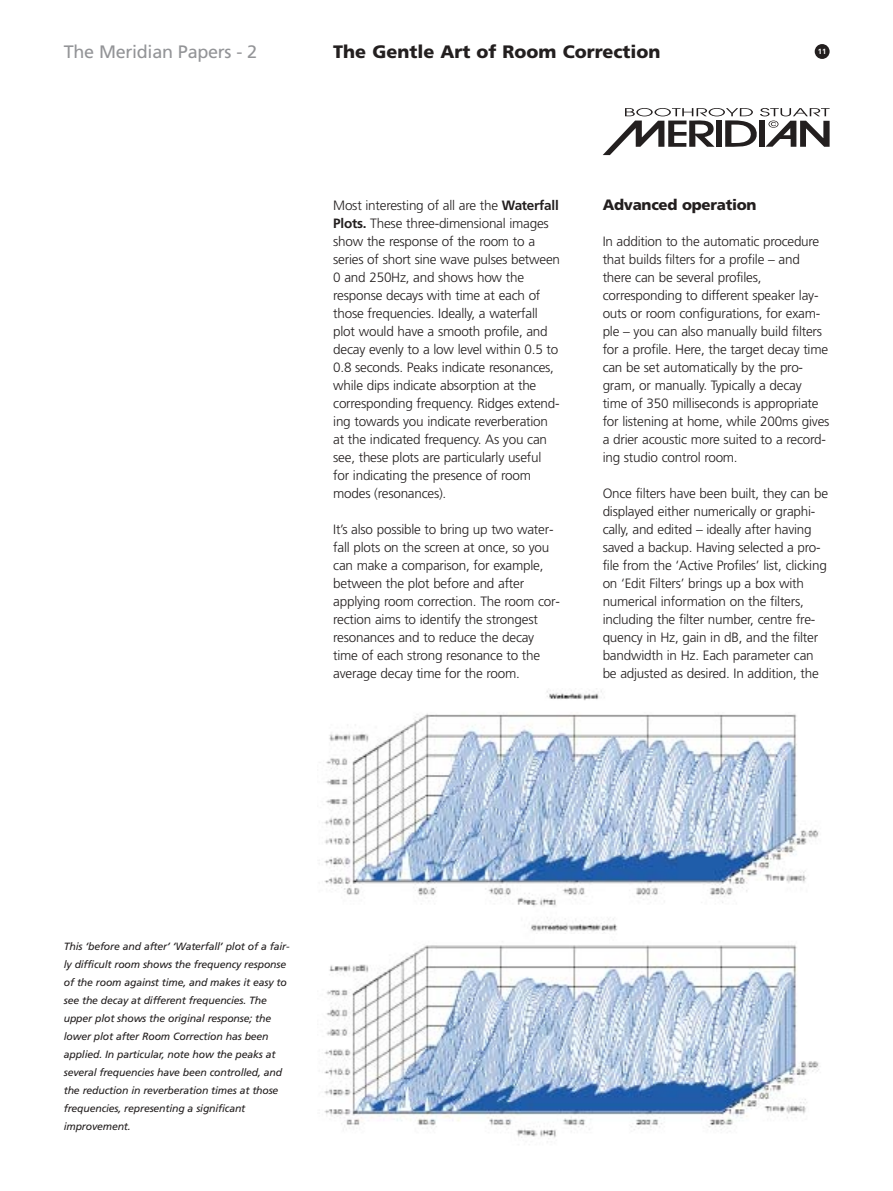
<style>
.page{position:relative;width:893px;height:1191px;background:#fff}
.page>*{position:absolute;margin:0;border:0;box-sizing:border-box;transform-origin:0 0}
.t1{font:900 18px "Frutiger";color:#231f1f}
.t2{font:18px "Frutiger";letter-spacing:-.015em;color:#939497}
.t3{font:900 15px "Frutiger";letter-spacing:-.02em;color:#231f1f}
.t4{font:300 13.5px/18px "Frutiger";letter-spacing:-.015em;color:#231f1f}
.t5{font:italic 10.5px/18px "Frutiger";letter-spacing:-.015em;color:#231f1f}
.t6{font:700 7.5px "Frutiger";color:#fff}
.s1{font-weight:700}
</style>
<div class="page">
<svg style="left:603px;top:108px;width:226px;height:47px"></svg>
<div style="left:814px;top:44px;width:15px;height:15px;background:#231f1f;border-radius:50%"></div>
<img style="left:324px;top:690px;width:495px;height:452px">
<div style="left:535px;top:935px;width:74px;height:9px;background:#fff"></div>
<h1 class="t2" style="left:64px;top:44px;width:195px">The Meridian Papers - 2</h1>
<h1 class="t1" style="left:333px;top:44px;width:329px">The Gentle Art of Room Correction</h1>
<p class="t6" style="left:818px;top:48px;width:10px">11</p>
<p class="t4" style="left:333px;top:198px;width:228px">Most interesting of all are the <span class="s1">Waterfall Plots.</span> These three-dimensional images show the response of the room to a series of short sine wave pulses between 0 and 250Hz, and shows how the response decays with time at each of those frequencies. Ideally, a waterfall plot would have a smooth profile, and decay evenly to a low level within 0.5 to 0.8 seconds. Peaks indicate resonances, while dips indicate absorption at the corresponding frequency. Ridges extend&shy;ing towards you indicate reverberation at the indicated frequency. As you can see, these plots are particularly useful for indicating the presence of room modes (resonances).</p>
<p class="t4" style="left:333px;top:522px;width:228px">It’s also possible to bring up two water&shy;fall plots on the screen at once, so you can make a comparison, for example, between the plot before and after applying room correction. The room cor&shy;rection aims to identify the strongest resonances and to reduce the decay time of each strong resonance to the average decay time for the room.</p>
<p class="t3" style="left:602px;top:199px;width:155px">Advanced operation</p>
<p class="t4" style="left:602px;top:234px;width:228px">In addition to the automatic procedure that builds filters for a profile – and there can be several profiles, corresponding to different speaker lay&shy;outs or room configurations, for exam&shy;ple – you can also manually build filters for a profile. Here, the target decay time can be set automatically by the pro&shy;gram, or manually. Typically a decay time of 350 milliseconds is appropriate for listening at home, while 200ms gives a drier acoustic more suited to a record&shy;ing studio control room.</p>
<p class="t4" style="left:602px;top:486px;width:227px">Once filters have been built, they can be displayed either numerically or graphi&shy;cally, and edited – ideally after having saved a backup. Having selected a pro&shy;file from the ‘Active Profiles’ list, clicking on ‘Edit Filters’ brings up a box with numerical information on the filters, including the filter number, centre fre&shy;quency in Hz, gain in dB, and the filter bandwidth in Hz. Each parameter can be adjusted as desired. In addition, the</p>
<p class="t5" style="left:64px;top:938px;width:227px">This ‘before and after’ ‘Waterfall’ plot of a fair&shy;ly difficult room shows the frequency response of the room against time, and makes it easy to see the decay at different frequencies. The upper plot shows the original response; the lower plot after Room Correction has been applied. In particular, note how the peaks at several frequencies have been controlled, and the reduction in reverberation times at those frequencies, representing a significant improvement.</p>
</div>
